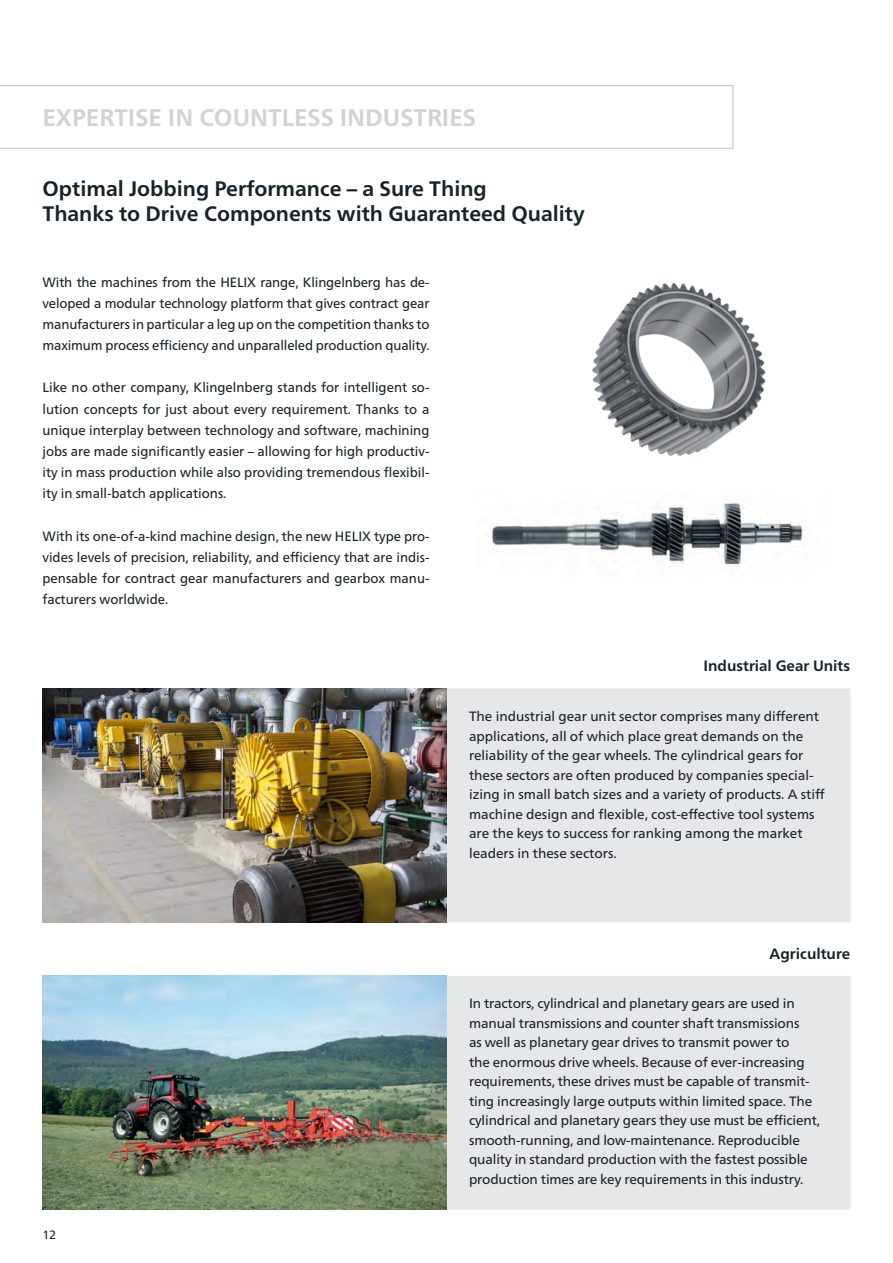
<style>
.page{position:relative;width:893px;height:1263px;background:#fff}
.page>*{position:absolute;margin:0;border:0;box-sizing:border-box;transform-origin:0 0}
.t1{font:700 24px "Frutiger Neue LTW1 G";color:#d1d2d4}
.t2{font:700 21px/25.2px "Frutiger Neue LTW1 G";color:#182228}
.t3{font:700 15px "Frutiger Neue LTW1 G";color:#182228}
.t4{font:13.5px/19.5px "Frutiger Neue LTW1 G";letter-spacing:-.01em;color:#182228;text-align:justify}
.t5{font:12px "Frutiger Neue LTW1 G";color:#182228}
</style>
<div class="page">
<svg style="left:0;top:85px;width:733px;height:64px"></svg>
<div style="left:44px;top:976px;width:806px;height:234px;background:#e6e7e9"></div>
<img style="left:43px;top:976px;width:403px;height:234px">
<div style="left:44px;top:688px;width:806px;height:234px;background:#e6e7e9;border:2px solid #e6e7e9"></div>
<img style="left:43px;top:688px;width:403px;height:234px">
<img style="left:592px;top:282px;width:174px;height:174px">
<img style="left:490px;top:503px;width:317px;height:63px">
<h1 class="t1" style="left:43px;top:103px;width:435px">Expertise IN countless I ndustries</h1>
<h2 class="t2" style="left:43px;top:176px;width:544px">Optimal Jobbing Performance – a Sure Thing<br>Thanks to Drive Components with Guaranteed Quality</h2>
<p class="t4" style="left:43px;top:271px;width:388px;line-height:21.1px">With the machines from the HELIX range, Klingelnberg has de&shy;veloped a modular technology platform that gives contract gear manufacturers in particular a leg up on the competition thanks to maximum process efficiency and unparalleled production quality.</p>
<p class="t4" style="left:43px;top:377px;width:388px;line-height:21.1px">Like no other company, Klingelnberg stands for intelligent so&shy;lution concepts for just about every requirement. Thanks to a unique interplay between technology and software, machining jobs are made significantly easier – allowing for high productiv&shy;ity in mass production while also providing tremendous flexibil&shy;ity in small-batch applications.</p>
<p class="t4" style="left:43px;top:525px;width:388px;line-height:21.1px">With its one-of-a-kind machine design, the new HELIX type pro&shy;vides levels of precision, reliability, and efficiency that are indis&shy;pensable for contract gear manufacturers and gearbox manu&shy;facturers worldwide.</p>
<p class="t5" style="left:43px;top:1227px;width:15px">12</p>
<p class="t3" style="left:704px;top:657px;width:148px">I ndustrial Gear U nits</p>
<p class="t4" style="left:469px;top:706px;width:357px;text-align:left">The industrial gear unit sector comprises many different applications, all of which place great demands on the reliability of the gear wheels. The cylindrical gears for these sectors are often produced by companies special&shy;izing in small batch sizes and a variety of products. A stiff machine design and flexible, cost-effective tool systems are the keys to success for ranking among the market leaders in these sectors.</p>
<p class="t3" style="left:769px;top:944px;width:82px">Agriculture</p>
<p class="t4" style="left:469px;top:994px;width:352px;text-align:left">In tractors, cylindrical and planetary gears are used in manual transmissions and counter shaft transmissions<br>as well as planetary gear drives to transmit power to<br>the enormous drive wheels. Because of ever-increasing requirements, these drives must be capable of transmit&shy;ting increasingly large outputs within limited space. The cylindrical and planetary gears they use must be efficient, smooth-running, and low-maintenance. Reproducible quality in standard production with the fastest possible production times are key requirements in this industry.</p>
</div>
